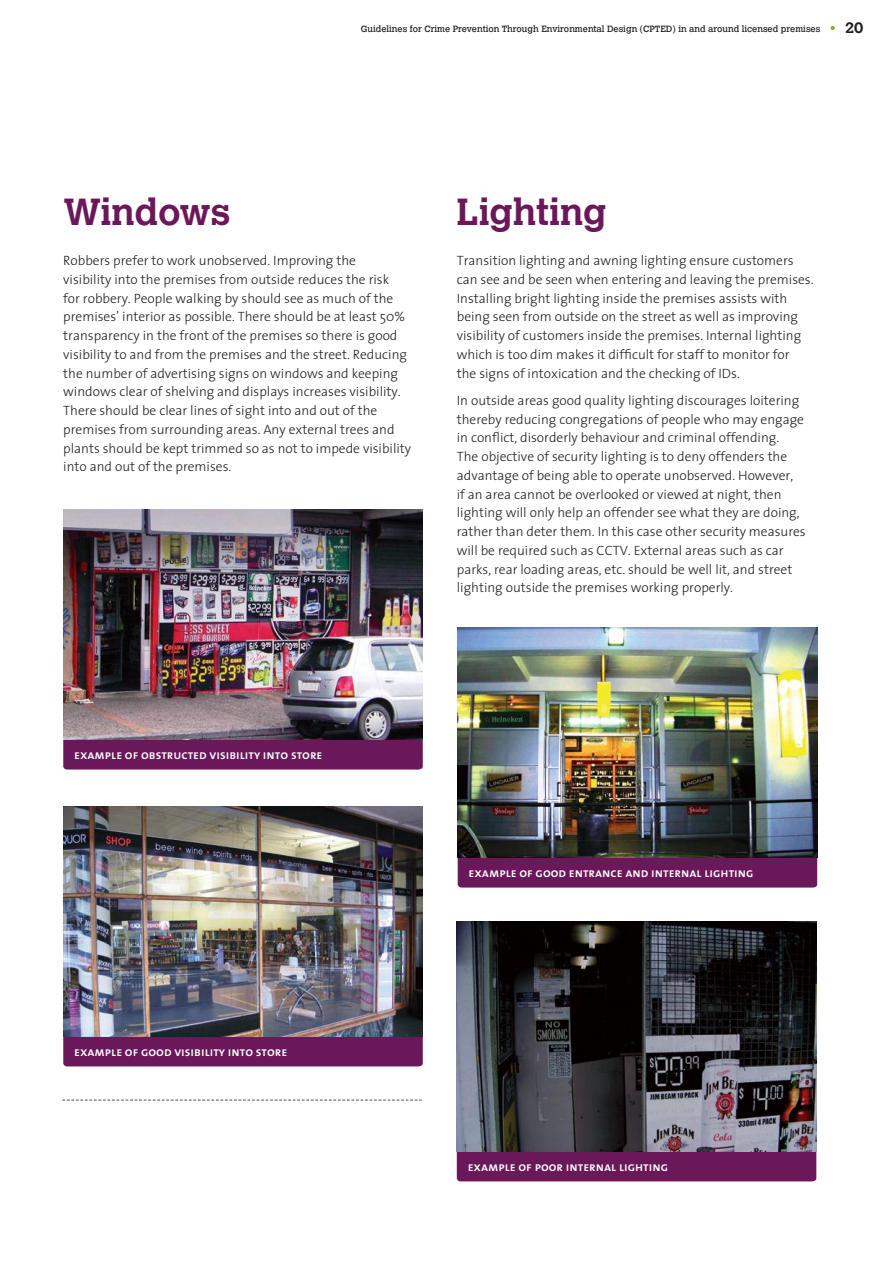
<style>
.page{position:relative;width:893px;height:1262px;background:#fff}
.page>*{position:absolute;margin:0;border:0;box-sizing:border-box;transform-origin:0 0}
.t1{font:700 37.5px "Calvert";color:#6a1859}
.t2{font:700 15px "Calvert";color:#241f1f}
.t3{font:13.5px/18.8px "The Sans NZ Light";color:#241f1f}
.t4{font:12.75px "The Sans NZ Semi Bold Caps";color:#fff}
.t5{font:9px "Calvert";color:#241f1f}
</style>
<div class="page">
<svg style="left:830px;top:26px;width:4px;height:4px"></svg>
<div style="left:457px;top:858px;width:360px;height:29px;background:#6a1859"></div>
<div style="left:63px;top:740px;width:360px;height:29px;background:#6a1859"></div>
<img style="left:63px;top:510px;width:360px;height:230px">
<div style="left:63px;top:1036px;width:360px;height:30px;background:#6a1859"></div>
<img style="left:63px;top:807px;width:360px;height:229px">
<img style="left:457px;top:628px;width:360px;height:230px">
<div style="left:457px;top:1151px;width:359px;height:30px;background:#6a1859"></div>
<img style="left:457px;top:921px;width:359px;height:230px">
<svg style="left:62px;top:1099px;width:360px;height:1px"></svg>
<p class="t5" style="left:361px;top:23px;width:461px">Guidelines for Crime Prevention Through Environmental Design (CPTED) in and around licensed premises</p>
<p class="t2" style="left:845px;top:18px;width:20px">20</p>
<h1 class="t1" style="left:63px;top:188px;width:168px">Windows</h1>
<p class="t3" style="left:63px;top:251px;width:349px">Robbers prefer to work unobserved. Improving the<br>visibility into the premises from outside reduces the risk<br>for robbery. People walking by should see as much of the premises’ interior as possible. There should be at least 50% transparency in the front of the premises so there is good visibility to and from the premises and the street. Reducing the number of advertising signs on windows and keeping windows clear of shelving and displays increases visibility.<br>There should be clear lines of sight into and out of the premises from surrounding areas. Any external trees and plants should be kept trimmed so as not to impede visibility into and out of the premises.</p>
<h1 class="t1" style="left:457px;top:188px;width:151px">Lighting</h1>
<p class="t3" style="left:457px;top:251px;width:358px">Transition lighting and awning lighting ensure customers can see and be seen when entering and leaving the premises.<br>Installing bright lighting inside the premises assists with being seen from outside on the street as well as improving visibility of customers inside the premises. Internal lighting which is too dim makes it difficult for staff to monitor for<br>the signs of intoxication and the checking of IDs.</p>
<p class="t3" style="left:457px;top:390px;width:350px">In outside areas good quality lighting discourages loitering thereby reducing congregations of people who may engage in conflict, disorderly behaviour and criminal offending.<br>The objective of security lighting is to deny offenders the advantage of being able to operate unobserved. However,<br>if an area cannot be overlooked or viewed at night, then lighting will only help an offender see what they are doing, rather than deter them. In this case other security measures will be required such as CCTV. External areas such as car parks, rear loading areas, etc. should be well lit, and street lighting outside the premises working properly.</p>
<p class="t4" style="left:74px;top:744px;width:250px">example of obstructed visibility into store</p>
<p class="t4" style="left:468px;top:862px;width:286px">example of good entrance and internal lighting</p>
<p class="t4" style="left:74px;top:1041px;width:215px">example of good visibility into store</p>
<p class="t4" style="left:467px;top:1156px;width:202px">example of poor internal lighting</p>
</div>
